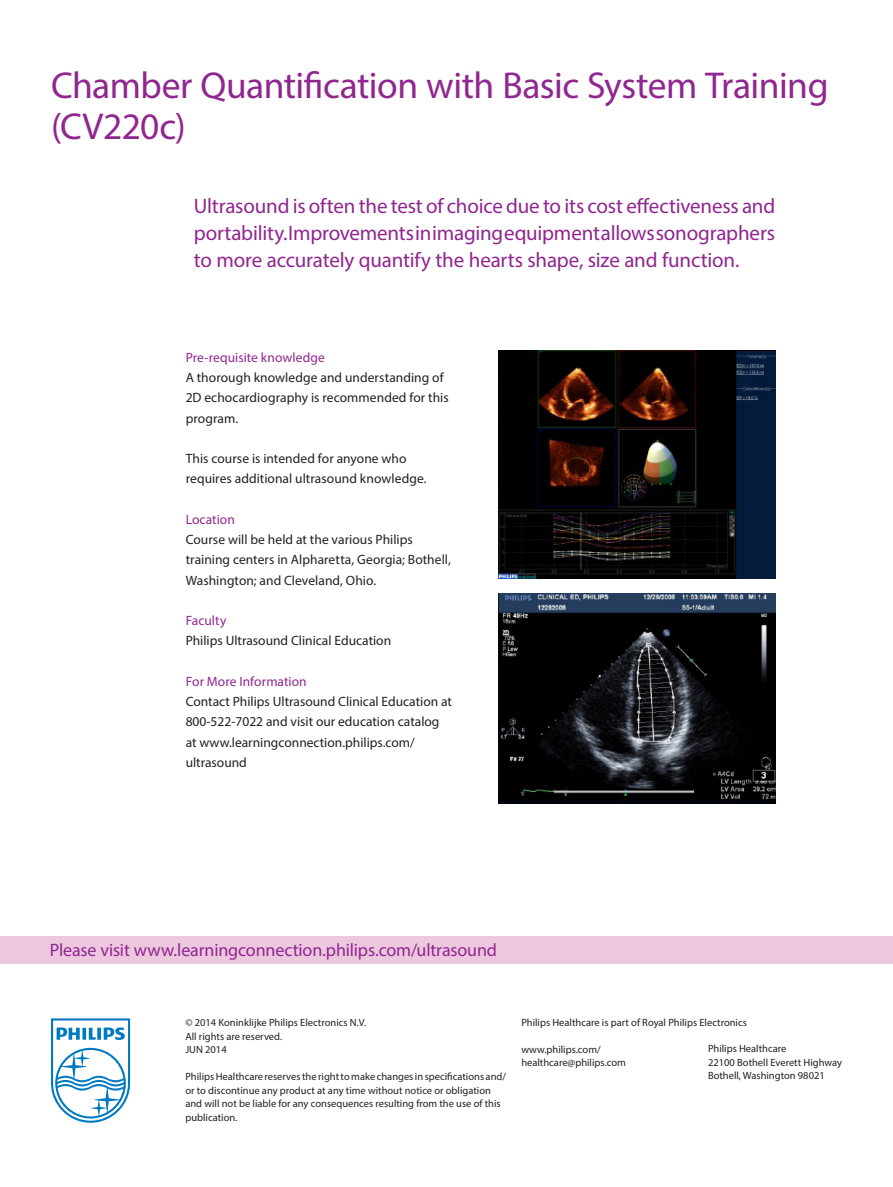
<style>
.page{position:relative;width:893px;height:1187px;background:#fff}
.page>*{position:absolute;margin:0;border:0;box-sizing:border-box;transform-origin:0 0}
._11_Main_heading_1_S{font:37.5px "Myriad Pro";letter-spacing:-.015em;color:#90268f}
._31_Quotes{font:21px/27px "Myriad Pro";letter-spacing:-.01em;color:#90268f;text-align:justify}
._61_Webaddress{font:18px "Myriad Pro";letter-spacing:-.01em;color:#90268f}
._01_Body_Text{font:13.5px/20.2px "Myriad Pro";color:#231f20}
._02_Body_text_headin{font:13.5px "Myriad Pro";letter-spacing:.005em;color:#90268f}
._01_Body_Text-2{font:13.5px "Myriad Pro";letter-spacing:.005em;color:#90268f}
._60_Copyright_text{font:10.5px/13.5px "Myriad Pro";color:#231f20}
</style>
<div class="page">
<div style="left:0;top:936px;width:893px;height:27px;background:#ecc7de"></div>
<img style="left:499px;top:593px;width:276px;height:210px">
<img style="left:499px;top:351px;width:276px;height:227px">
<svg style="left:51px;top:1018px;width:79px;height:104px"></svg>
<p class="_11_Main_heading_1_S" style="left:51px;top:63px;width:779px">Chamber Quantification with Basic System Training</p>
<p class="_11_Main_heading_1_S" style="left:51px;top:103px;width:136px">(CV220c)</p>
<p class="_31_Quotes" style="left:194px;top:192px;width:583px">Ultrasound is often the test of choice due to its cost effectiveness and portability. Improvements in imaging equipment allows sonographers to more accurately quantify the hearts shape, size and function.</p>
<p class="_02_Body_text_headin" style="left:186px;top:349px;width:141px">Pre-requisite knowledge</p>
<p class="_01_Body_Text" style="left:186px;top:367px;width:265px">A thorough knowledge and understanding of<br>2D echocardiography is recommended for this program.</p>
<p class="_01_Body_Text" style="left:186px;top:448px;width:242px">This course is intended for anyone who requires additional ultrasound knowledge.</p>
<p class="_02_Body_text_headin" style="left:186px;top:511px;width:51px">Location</p>
<p class="_01_Body_Text" style="left:186px;top:529px;width:267px">Course will be held at the various Philips training centers in Alpharetta, Georgia; Bothell,<br>Washington; and Cleveland, Ohio.</p>
<p class="_02_Body_text_headin" style="left:186px;top:612px;width:42px">Faculty</p>
<p class="_01_Body_Text" style="left:186px;top:630px;width:207px">Philips Ultrasound Clinical Education</p>
<p class="_01_Body_Text-2" style="left:186px;top:673px;width:123px">For More Information</p>
<p class="_01_Body_Text" style="left:186px;top:691px;width:268px">Contact Philips Ultrasound Clinical Education at 800-522-7022 and visit our education catalog at www.learningconnection.philips.com/ ultrasound</p>
<p class="_61_Webaddress" style="left:50px;top:938px;width:449px">Please visit www.learningconnection.philips.com/ultrasound</p>
<p class="_60_Copyright_text" style="left:185px;top:1015px;width:183px">© 2014 Koninklijke Philips Electronics N.V.</p>
<p class="_60_Copyright_text" style="left:185px;top:1029px;width:98px">All rights are reserved.</p>
<p class="_60_Copyright_text" style="left:185px;top:1042px;width:43px">JUN 2014</p>
<p class="_60_Copyright_text" style="left:185px;top:1069px;width:322px">Philips Healthcare reserves the right to make changes in specifications and/ or to discontinue any product at any time without notice or obligation and will not be liable for any consequences resulting from the use of this publication.</p>
<p class="_60_Copyright_text" style="left:521px;top:1015px;width:227px">Philips Healthcare is part of Royal Philips Electronics</p>
<p class="_60_Copyright_text" style="left:521px;top:1042px;width:81px">www.philips.com/</p>
<p class="_60_Copyright_text" style="left:521px;top:1055px;width:106px">healthcare@philips.com</p>
<p class="_60_Copyright_text" style="left:708px;top:1041px;width:80px">Philips Healthcare</p>
<p class="_60_Copyright_text" style="left:708px;top:1055px;width:136px">22100 Bothell Everett Highway</p>
<p class="_60_Copyright_text" style="left:708px;top:1068px;width:118px">Bothell, Washington 98021</p>
</div>
